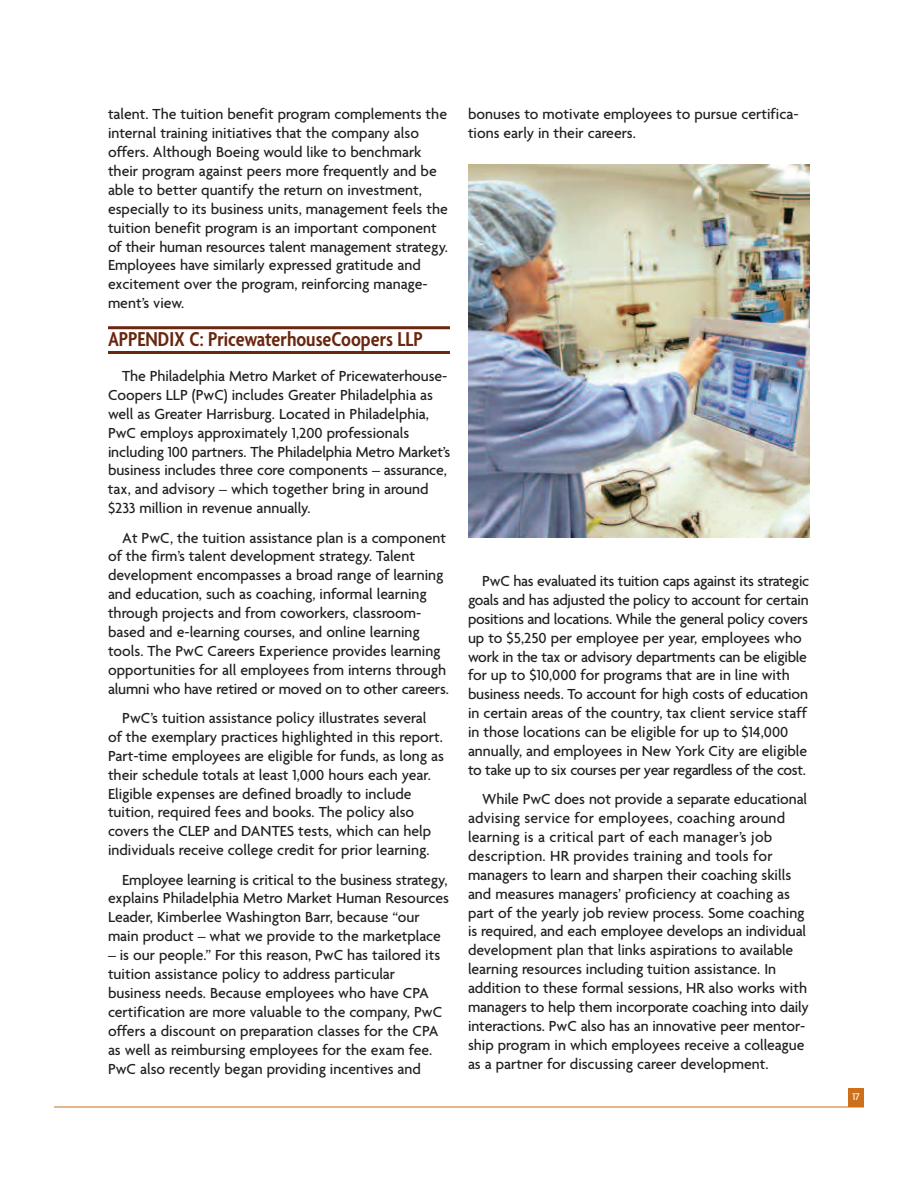
<style>
.page{position:relative;width:918px;height:1188px;background:#fff}
.page>*{position:absolute;margin:0;border:0;box-sizing:border-box;transform-origin:0 0}
.t1{font:600 condensed 21.75px "Agenda";color:#6a270f}
.t2{font:500 15.75px/18.9px "Agenda";color:#231f20}
.t3{font:500 10.5px "Agenda";color:#fff}
</style>
<div class="page">
<hr style="left:54px;top:1107px;width:810px;height:1px;background:#ce6f19">
<div style="left:848px;top:1088px;width:16px;height:19px;background:#ce6f19"></div>
<hr style="left:108px;top:326px;width:342px;height:3px;background:#6a270f">
<hr style="left:108px;top:351px;width:342px;height:3px;background:#6a270f">
<img style="left:469px;top:165px;width:341px;height:373px">
<p class="t2" style="left:108px;top:104px;width:342px">talent. The tuition benefit program complements the internal training initiatives that the company also offers. Although Boeing would like to benchmark their program against peers more frequently and be able to better quantify the return on investment, especially to its business units, management feels the tuition benefit program is an important component of their human resources talent management strategy.<br>Employees have similarly expressed gratitude and excitement over the program, reinforcing manage&shy;ment’s view.</p>
<h1 class="t1" style="left:108px;top:326px;width:316px">APPENDIX C: PricewaterhouseCoopers LLP</h1>
<p class="t2" style="left:108px;top:366px;width:344px;text-indent:14px">The Philadelphia Metro Market of Pricewaterhouse-Coopers LLP (PwC) includes Greater Philadelphia as well as Greater Harrisburg. Located in Philadelphia, PwC employs approximately 1,200 professionals including 100 partners. The Philadelphia Metro Market’s business includes three core components – assurance, tax, and advisory – which together bring in around $233 million in revenue annually.</p>
<p class="t2" style="left:108px;top:528px;width:342px;text-indent:14px">At PwC, the tuition assistance plan is a component of the firm’s talent development strategy. Talent development encompasses a broad range of learning and education, such as coaching, informal learning through projects and from coworkers, classroom&shy;based and e-learning courses, and online learning tools. The PwC Careers Experience provides learning opportunities for all employees from interns through alumni who have retired or moved on to other careers.</p>
<p class="t2" style="left:108px;top:708px;width:337px;text-indent:14px">PwC’s tuition assistance policy illustrates several of the exemplary practices highlighted in this report.<br>Part-time employees are eligible for funds, as long as their schedule totals at least 1,000 hours each year.<br>Eligible expenses are defined broadly to include tuition, required fees and books. The policy also covers the CLEP and DANTES tests, which can help individuals receive college credit for prior learning.</p>
<p class="t2" style="left:108px;top:870px;width:343px;text-indent:14px">Employee learning is critical to the business strategy, explains Philadelphia Metro Market Human Resources Leader, Kimberlee Washington Barr, because “our main product – what we provide to the marketplace</p>
<p class="t2" style="left:108px;top:945px;width:336px">– is our people.” For this reason, PwC has tailored its tuition assistance policy to address particular business needs. Because employees who have CPA certification are more valuable to the company, PwC offers a discount on preparation classes for the CPA as well as reimbursing employees for the exam fee.<br>PwC also recently began providing incentives and</p>
<p class="t2" style="left:468px;top:104px;width:332px">bonuses to motivate employees to pursue certifica&shy;tions early in their careers.</p>
<p class="t2" style="left:468px;top:571px;width:343px;text-indent:14px">PwC has evaluated its tuition caps against its strategic goals and has adjusted the policy to account for certain positions and locations. While the general policy covers up to $5,250 per employee per year, employees who work in the tax or advisory departments can be eligible for up to $10,000 for programs that are in line with business needs. To account for high costs of education in certain areas of the country, tax client service staff in those locations can be eligible for up to $14,000 annually, and employees in New York City are eligible to take up to six courses per year regardless of the cost.</p>
<p class="t2" style="left:468px;top:789px;width:342px;text-indent:14px">While PwC does not provide a separate educational advising service for employees, coaching around learning is a critical part of each manager’s job description. HR provides training and tools for managers to learn and sharpen their coaching skills and measures managers’ proficiency at coaching as part of the yearly job review process. Some coaching is required, and each employee develops an individual development plan that links aspirations to available learning resources including tuition assistance. In addition to these formal sessions, HR also works with managers to help them incorporate coaching into daily interactions. PwC also has an innovative peer mentor&shy;ship program in which employees receive a colleague as a partner for discussing career development.</p>
<p class="t3" style="left:852px;top:1090px;width:9px">17</p>
</div>
